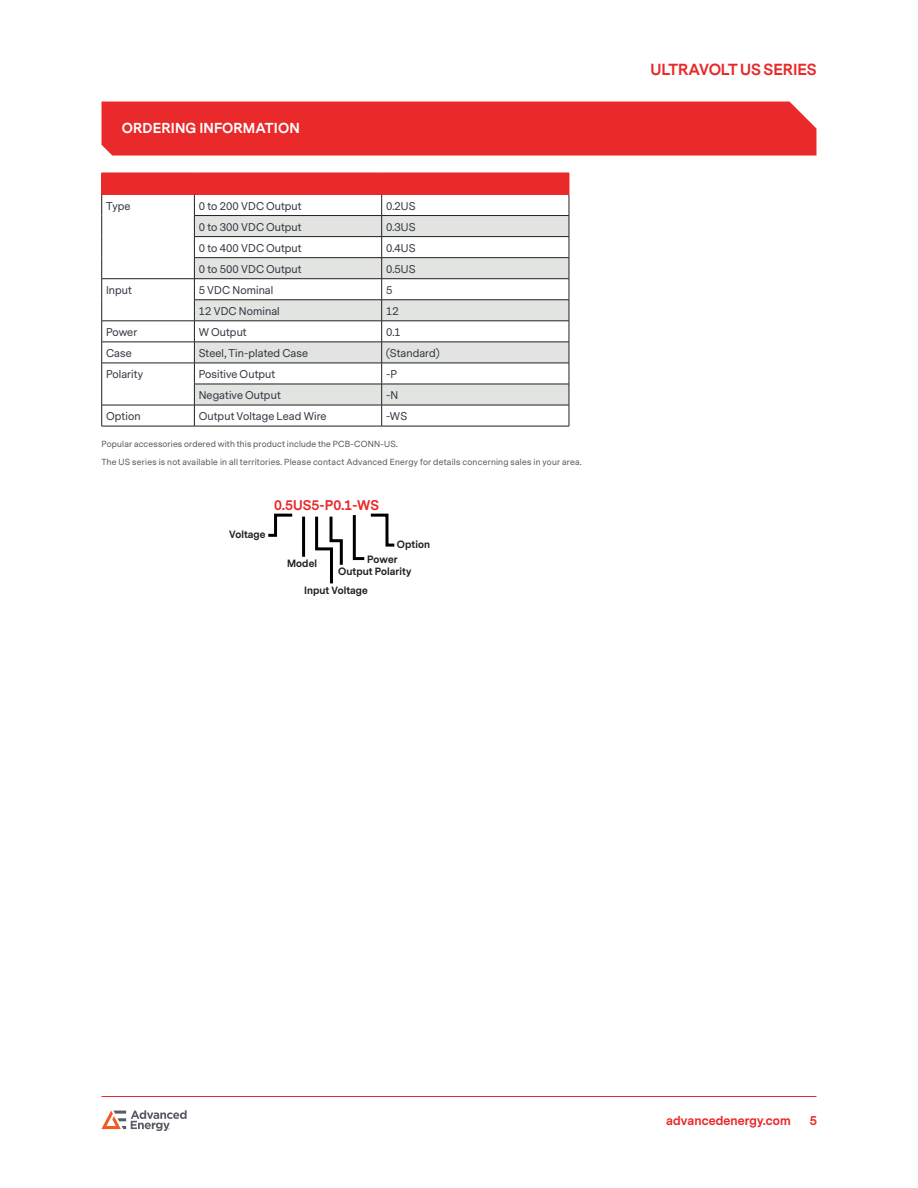
<style>
.page{position:relative;width:918px;height:1188px;background:#fff}
.page>*{position:absolute;margin:0;border:0;box-sizing:border-box;transform-origin:0 0}
.t1{font:700 15px "Messina Sans";letter-spacing:-.01em;color:#e9292a}
.Heading_1{font:700 13.5px "Messina Sans";letter-spacing:.01em;color:#fff}
.t2{font:700 13.2px "Messina Sans";letter-spacing:.01em;color:#e9292a}
.t3{font:700 12px "Messina Sans";letter-spacing:.01em;color:#e9292a}
.table_text{font:10.5px "Messina Sans";letter-spacing:.01em;color:#323640}
.t4{font:700 9.9px "Messina Sans";letter-spacing:.01em;color:#231f20}
.Notes{font:8.25px "Messina Sans";letter-spacing:.03em;color:#57585a}
</style>
<div class="page">
<hr style="left:102px;top:1096px;width:714px;height:1px;background:#e9292a">
<svg style="left:101px;top:1110px;width:86px;height:21px"></svg>
<div style="left:102px;top:102px;width:714px;height:54px;background:#e9292a"></div>
<svg style="left:268px;top:513px;width:25px;height:24px"></svg>
<svg style="left:315px;top:516px;width:28px;height:68px"></svg>
<svg style="left:352px;top:513px;width:43px;height:48px"></svg>
<hr style="left:302px;top:517px;width:3px;height:40px;background:#000">
<div style="left:102px;top:173px;width:467px;height:21px;background:#e9292a"></div>
<svg style="left:195px;top:195px;width:374px;height:231px"></svg>
<svg style="left:195px;top:216px;width:374px;height:189px;fill:#e2e4e2"></svg>
<hr style="left:102px;top:194px;width:92px;height:1px;background:#e9292a">
<hr style="left:194px;top:194px;width:188px;height:1px;background:#e9292a">
<hr style="left:382px;top:194px;width:187px;height:1px;background:#e9292a">
<hr style="left:194px;top:215px;width:188px;height:1px;background:#231f20">
<hr style="left:382px;top:215px;width:187px;height:1px;background:#231f20">
<hr style="left:194px;top:236px;width:188px;height:1px;background:#231f20">
<hr style="left:382px;top:236px;width:187px;height:1px;background:#231f20">
<hr style="left:194px;top:257px;width:188px;height:1px;background:#231f20">
<hr style="left:382px;top:257px;width:187px;height:1px;background:#231f20">
<hr style="left:102px;top:278px;width:92px;height:1px;background:#231f20">
<hr style="left:194px;top:278px;width:188px;height:1px;background:#231f20">
<hr style="left:382px;top:278px;width:187px;height:1px;background:#231f20">
<hr style="left:194px;top:300px;width:188px;height:1px;background:#231f20">
<hr style="left:382px;top:300px;width:187px;height:1px;background:#231f20">
<hr style="left:102px;top:321px;width:92px;height:1px;background:#231f20">
<hr style="left:194px;top:321px;width:188px;height:1px;background:#231f20">
<hr style="left:382px;top:321px;width:187px;height:1px;background:#231f20">
<hr style="left:102px;top:342px;width:92px;height:1px;background:#231f20">
<hr style="left:194px;top:342px;width:188px;height:1px;background:#231f20">
<hr style="left:382px;top:342px;width:187px;height:1px;background:#231f20">
<hr style="left:102px;top:363px;width:92px;height:1px;background:#231f20">
<hr style="left:194px;top:363px;width:188px;height:1px;background:#231f20">
<hr style="left:382px;top:363px;width:187px;height:1px;background:#231f20">
<hr style="left:194px;top:384px;width:188px;height:1px;background:#231f20">
<hr style="left:382px;top:384px;width:187px;height:1px;background:#231f20">
<hr style="left:102px;top:405px;width:92px;height:1px;background:#231f20">
<svg style="left:101px;top:173px;width:1px;height:253px"></svg>
<hr style="left:194px;top:405px;width:188px;height:1px;background:#231f20">
<svg style="left:194px;top:195px;width:1px;height:231px"></svg>
<hr style="left:382px;top:405px;width:187px;height:1px;background:#231f20">
<svg style="left:381px;top:195px;width:1px;height:231px"></svg>
<svg style="left:569px;top:173px;width:1px;height:253px"></svg>
<hr style="left:102px;top:426px;width:92px;height:1px;background:#231f20">
<hr style="left:194px;top:426px;width:188px;height:1px;background:#231f20">
<hr style="left:382px;top:426px;width:187px;height:1px;background:#231f20">
<p class="Heading_1" style="left:122px;top:119px;width:180px">ORDERING INFORMATION</p>
<p class="table_text" style="left:106px;top:199px;width:26px">Type</p>
<p class="table_text" style="left:199px;top:199px;width:104px">0 to 200 VDC Output</p>
<p class="table_text" style="left:386px;top:199px;width:31px">0.2US</p>
<p class="table_text" style="left:199px;top:220px;width:104px">0 to 300 VDC Output</p>
<p class="table_text" style="left:386px;top:220px;width:31px">0.3US</p>
<p class="table_text" style="left:199px;top:241px;width:104px">0 to 400 VDC Output</p>
<p class="table_text" style="left:386px;top:241px;width:31px">0.4US</p>
<p class="table_text" style="left:199px;top:262px;width:104px">0 to 500 VDC Output</p>
<p class="table_text" style="left:386px;top:262px;width:31px">0.5US</p>
<p class="table_text" style="left:106px;top:283px;width:28px">Input</p>
<p class="table_text" style="left:199px;top:283px;width:76px">5 VDC Nominal</p>
<p class="table_text" style="left:386px;top:283px;width:8px">5</p>
<p class="table_text" style="left:199px;top:304px;width:83px">12 VDC Nominal</p>
<p class="table_text" style="left:386px;top:304px;width:14px">12</p>
<p class="table_text" style="left:106px;top:325px;width:33px">Power</p>
<p class="table_text" style="left:199px;top:325px;width:50px">W Output</p>
<p class="table_text" style="left:386px;top:325px;width:16px">0.1</p>
<p class="table_text" style="left:106px;top:346px;width:27px">Case</p>
<p class="table_text" style="left:199px;top:346px;width:111px">Steel, Tin-plated Case</p>
<p class="table_text" style="left:386px;top:346px;width:55px">(Standard)</p>
<p class="table_text" style="left:106px;top:367px;width:39px">Polarity</p>
<p class="table_text" style="left:199px;top:367px;width:78px">Positive Output</p>
<p class="table_text" style="left:386px;top:367px;width:13px">-P</p>
<p class="table_text" style="left:199px;top:388px;width:84px">Negative Output</p>
<p class="table_text" style="left:386px;top:388px;width:14px">-N</p>
<p class="table_text" style="left:106px;top:409px;width:36px">Option</p>
<p class="table_text" style="left:199px;top:409px;width:129px">Output Voltage Lead Wire</p>
<p class="table_text" style="left:386px;top:409px;width:23px">-WS</p>
<p class="Notes" style="left:102px;top:439px;width:298px">Popular accessories ordered with this product include the PCB-CONN-US.</p>
<p class="Notes" style="left:102px;top:456px;width:482px">The US series is not available in all territories. Please contact Advanced Energy for details concerning sales in your area.</p>
<p class="t4" style="left:229px;top:527px;width:38px">Voltage</p>
<p class="t2" style="left:274px;top:496px;width:107px">0.5US5-P0.1-WS</p>
<p class="t4" style="left:287px;top:557px;width:31px">Model</p>
<p class="t4" style="left:397px;top:538px;width:35px">Option</p>
<p class="t4" style="left:338px;top:565px;width:75px">Output Polarity</p>
<p class="t4" style="left:367px;top:553px;width:32px">Power</p>
<p class="t4" style="left:304px;top:583px;width:65px">Input Voltage</p>
<h1 class="t1" style="left:651px;top:59px;width:168px">ULTRAVOLT US SERIES</h1>
<p class="t3" style="left:666px;top:1113px;width:126px">advancedenergy.com</p>
<p class="t3" style="left:810px;top:1113px;width:9px">5</p>
</div>
